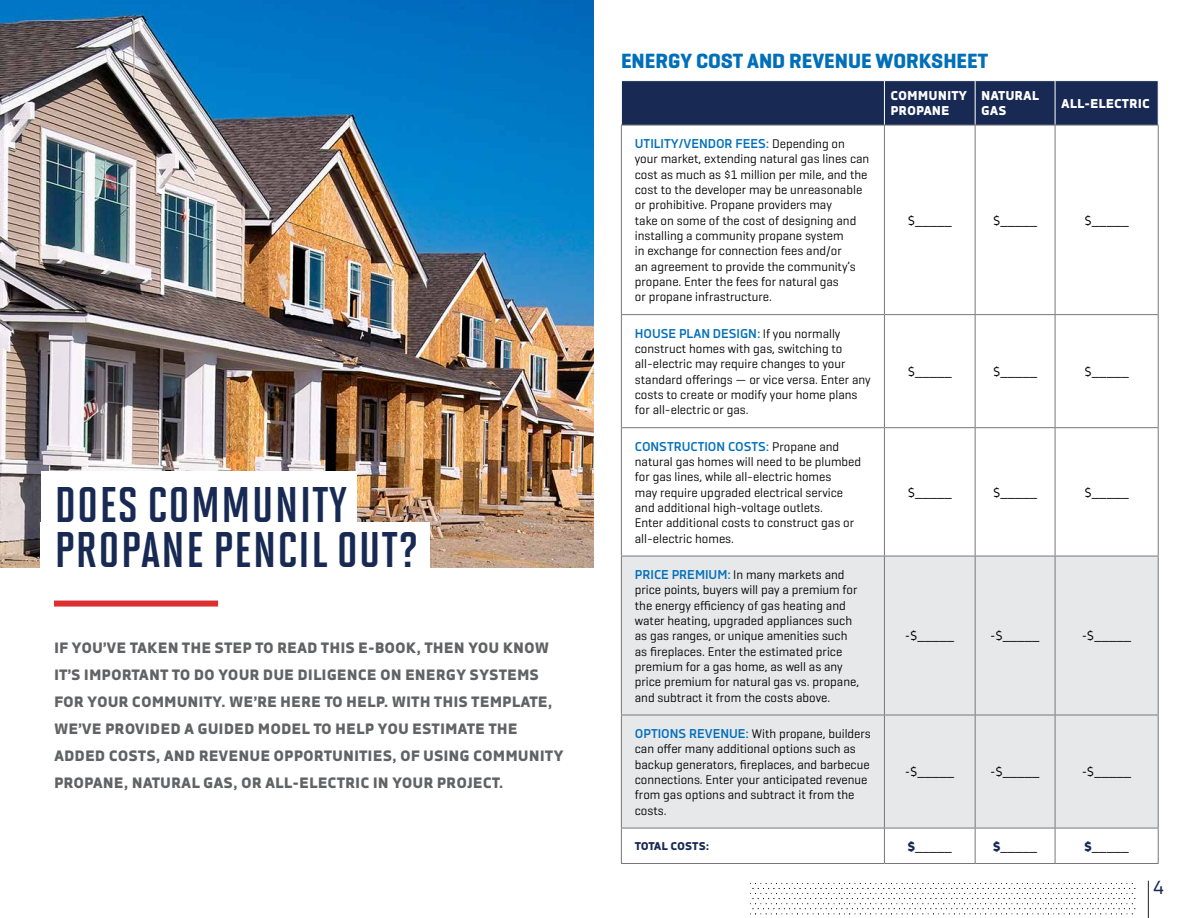
<style>
.page{position:relative;width:1188px;height:918px;background:#fff}
.page>*{position:absolute;margin:0;border:0;box-sizing:border-box;transform-origin:0 0}
.t1{font:700 49.95px "Solano Gothic MVB";letter-spacing:.02em;color:#182a54}
.t2{font:700 21px "Geogrotesque";color:#006fba}
.t3{font:18.9px "Decima Nova Pro";color:#182a54}
.t4{font:800 15px/27px "Decima Nova Pro";color:#616264}
.t5{font:12.75px/15.3px "Geogrotesque";color:#000}
.t6{font:12.75px "Decima Nova Pro";color:#000}
.t7{font:800 12.75px/15.3px "Decima Nova Pro";color:#fff}
.t8{font:800 11.25px "Decima Nova Pro";color:#182a54}
.s1{font-family:"Decima Nova Pro";font-weight:700;color:#006fba}
.s2{font-weight:800;color:#182a54}
</style>
<div class="page">
<hr style="left:1148px;top:881px;width:1px;height:37px;background:#222223">
<img style="left:0;top:0;width:594px;height:567px">
<div style="left:41px;top:471px;width:315px;height:67px;background:#fff"></div>
<div style="left:41px;top:522px;width:389px;height:52px;background:#fff"></div>
<div style="left:54px;top:601px;width:164px;height:6px;background:#db2f32"></div>
<svg style="left:750px;top:883px;width:385px;height:31px"></svg>
<div style="left:622px;top:81px;width:536px;height:44px;background:#182a54"></div>
<div style="left:622px;top:557px;width:536px;height:271px;background:#e7e8e9"></div>
<svg style="left:974px;top:829px;width:184px;height:34px"></svg>
<hr style="left:884px;top:81px;width:1px;height:44px;background:#fff">
<hr style="left:975px;top:81px;width:1px;height:44px;background:#fff">
<hr style="left:1055px;top:81px;width:1px;height:44px;background:#fff">
<hr style="left:621px;top:125px;width:263px;height:1px;background:#77787b">
<hr style="left:621px;top:125px;width:1px;height:189px;background:#77787b">
<hr style="left:884px;top:125px;width:91px;height:1px;background:#77787b">
<hr style="left:884px;top:125px;width:1px;height:189px;background:#77787b">
<hr style="left:975px;top:125px;width:80px;height:1px;background:#77787b">
<hr style="left:975px;top:125px;width:1px;height:189px;background:#77787b">
<hr style="left:1055px;top:125px;width:104px;height:1px;background:#77787b">
<hr style="left:1055px;top:125px;width:1px;height:189px;background:#77787b">
<hr style="left:1158px;top:125px;width:1px;height:189px;background:#77787b">
<hr style="left:621px;top:314px;width:263px;height:1px;background:#77787b">
<hr style="left:621px;top:315px;width:1px;height:112px;background:#77787b">
<hr style="left:884px;top:314px;width:91px;height:1px;background:#77787b">
<hr style="left:884px;top:315px;width:1px;height:112px;background:#77787b">
<hr style="left:975px;top:314px;width:80px;height:1px;background:#77787b">
<hr style="left:975px;top:315px;width:1px;height:112px;background:#77787b">
<hr style="left:1055px;top:314px;width:104px;height:1px;background:#77787b">
<hr style="left:1055px;top:315px;width:1px;height:112px;background:#77787b">
<hr style="left:1158px;top:315px;width:1px;height:112px;background:#77787b">
<hr style="left:621px;top:427px;width:263px;height:1px;background:#77787b">
<hr style="left:621px;top:428px;width:1px;height:128px;background:#77787b">
<hr style="left:884px;top:427px;width:91px;height:1px;background:#77787b">
<hr style="left:884px;top:428px;width:1px;height:128px;background:#77787b">
<hr style="left:975px;top:427px;width:80px;height:1px;background:#77787b">
<hr style="left:975px;top:428px;width:1px;height:128px;background:#77787b">
<hr style="left:1055px;top:427px;width:104px;height:1px;background:#77787b">
<hr style="left:1055px;top:428px;width:1px;height:128px;background:#77787b">
<hr style="left:1158px;top:428px;width:1px;height:128px;background:#77787b">
<hr style="left:621px;top:556px;width:263px;height:1px;background:#77787b">
<hr style="left:621px;top:556px;width:1px;height:159px;background:#77787b">
<hr style="left:884px;top:556px;width:91px;height:1px;background:#77787b">
<hr style="left:884px;top:556px;width:1px;height:159px;background:#77787b">
<hr style="left:975px;top:556px;width:80px;height:1px;background:#77787b">
<hr style="left:975px;top:556px;width:1px;height:159px;background:#77787b">
<hr style="left:1055px;top:556px;width:104px;height:1px;background:#77787b">
<hr style="left:1055px;top:556px;width:1px;height:159px;background:#77787b">
<hr style="left:1158px;top:556px;width:1px;height:159px;background:#77787b">
<hr style="left:621px;top:715px;width:263px;height:1px;background:#77787b">
<hr style="left:621px;top:715px;width:1px;height:113px;background:#77787b">
<hr style="left:884px;top:715px;width:91px;height:1px;background:#77787b">
<hr style="left:884px;top:715px;width:1px;height:113px;background:#77787b">
<hr style="left:975px;top:715px;width:80px;height:1px;background:#77787b">
<hr style="left:975px;top:715px;width:1px;height:113px;background:#77787b">
<hr style="left:1055px;top:715px;width:104px;height:1px;background:#77787b">
<hr style="left:1055px;top:715px;width:1px;height:113px;background:#77787b">
<hr style="left:1158px;top:715px;width:1px;height:113px;background:#77787b">
<hr style="left:621px;top:828px;width:263px;height:1px;background:#77787b">
<hr style="left:621px;top:828px;width:1px;height:35px;background:#77787b">
<hr style="left:884px;top:828px;width:91px;height:1px;background:#77787b">
<hr style="left:884px;top:828px;width:1px;height:35px;background:#77787b">
<hr style="left:975px;top:828px;width:80px;height:1px;background:#77787b">
<hr style="left:975px;top:828px;width:1px;height:35px;background:#77787b">
<hr style="left:1055px;top:828px;width:104px;height:1px;background:#77787b">
<hr style="left:1055px;top:828px;width:1px;height:35px;background:#77787b">
<hr style="left:1158px;top:828px;width:1px;height:35px;background:#77787b">
<hr style="left:621px;top:863px;width:263px;height:1px;background:#77787b">
<hr style="left:884px;top:863px;width:91px;height:1px;background:#77787b">
<hr style="left:975px;top:863px;width:80px;height:1px;background:#77787b">
<hr style="left:1055px;top:863px;width:104px;height:1px;background:#77787b">
<p class="t1" style="left:54px;top:477px;width:294px">DOES COMMUNITY</p>
<p class="t1" style="left:54px;top:522px;width:365px">PROPANE PENCIL OUT?</p>
<p class="t4" style="left:54px;top:635px;width:511px">IF YOU’VE TAKEN THE STEP TO READ THIS E-BOOK, THEN YOU KNOW IT’S IMPORTANT TO DO YOUR DUE DILIGENCE ON ENERGY SYSTEMS FOR YOUR COMMUNITY. WE’RE HERE TO HELP. WITH THIS TEMPLATE, WE’VE PROVIDED A GUIDED MODEL TO HELP YOU ESTIMATE THE ADDED COSTS, AND REVENUE OPPORTUNITIES, OF USING COMMUNITY PROPANE, NATURAL GAS, OR ALL-ELECTRIC IN YOUR PROJECT.</p>
<p class="t2" style="left:621px;top:48px;width:369px">ENERGY COST AND REVENUE WORKSHEET</p>
<p class="t5" style="left:635px;top:136px;width:236px"><span class="s1">UTILITY/VENDOR FEES:</span> Depending on your market, extending natural gas lines can cost as much as $1 million per mile, and the cost to the developer may be unreasonable or prohibitive. Propane providers may<br>take on some of the cost of designing and installing a community propane system<br>in exchange for connection fees and/or<br>an agreement to provide the community’s propane. Enter the fees for natural gas<br>or propane infrastructure.</p>
<p class="t5" style="left:635px;top:325px;width:237px"><span class="s1">HOUSE PLAN DESIGN:</span> If you normally construct homes with gas, switching to all-electric may require changes to your standard offerings — or vice versa. Enter any costs to create or modify your home plans for all-electric or gas.</p>
<p class="t5" style="left:635px;top:438px;width:228px"><span class="s1">CONSTRUCTION COSTS:</span> Propane and natural gas homes will need to be plumbed for gas lines, while all-electric homes<br>may require upgraded electrical service and additional high-voltage outlets.<br>Enter additional costs to construct gas or all-electric homes.</p>
<p class="t5" style="left:635px;top:567px;width:226px"><span class="s1">PRICE PREMIUM:</span> In many markets and price points, buyers will pay a premium for the energy efficiency of gas heating and water heating, upgraded appliances such as gas ranges, or unique amenities such as fireplaces. Enter the estimated price premium for a gas home, as well as any price premium for natural gas vs. propane, and subtract it from the costs above.</p>
<p class="t5" style="left:635px;top:726px;width:237px"><span class="s1">OPTIONS REVENUE:</span> With propane, builders can offer many additional options such as backup generators, fireplaces, and barbecue connections. Enter your anticipated revenue from gas options and subtract it from the costs.</p>
<p class="t7" style="left:890px;top:89px;width:78px">COMMUNITY</p>
<p class="t7" style="left:890px;top:104px;width:61px">PROPANE</p>
<p class="t7" style="left:981px;top:89px;width:59px">NATURAL<br>GAS</p>
<p class="t7" style="left:1061px;top:96px;width:90px">ALL-ELECTRIC</p>
<p class="t6" style="left:908px;top:213px;width:46px">$_____</p>
<p class="t6" style="left:993px;top:213px;width:46px">$_____</p>
<p class="t6" style="left:1085px;top:213px;width:46px">$_____</p>
<p class="t6" style="left:908px;top:364px;width:46px">$_____</p>
<p class="t6" style="left:993px;top:364px;width:46px">$_____</p>
<p class="t6" style="left:1085px;top:364px;width:46px">$_____</p>
<p class="t6" style="left:908px;top:485px;width:46px">$_____</p>
<p class="t6" style="left:993px;top:485px;width:46px">$_____</p>
<p class="t6" style="left:1085px;top:485px;width:46px">$_____</p>
<p class="t6" style="left:905px;top:629px;width:50px">-$_____</p>
<p class="t6" style="left:991px;top:629px;width:50px">-$_____</p>
<p class="t6" style="left:1082px;top:629px;width:50px">-$_____</p>
<p class="t6" style="left:905px;top:765px;width:50px">-$_____</p>
<p class="t6" style="left:991px;top:765px;width:50px">-$_____</p>
<p class="t6" style="left:1082px;top:765px;width:50px">-$_____</p>
<p class="t8" style="left:635px;top:840px;width:76px">TOTAL COSTS:</p>
<p class="t6" style="left:908px;top:839px;width:46px"><span class="s2">$</span>_____</p>
<p class="t6" style="left:993px;top:839px;width:46px"><span class="s2">$</span>_____</p>
<p class="t6" style="left:1085px;top:839px;width:46px"><span class="s2">$</span>_____</p>
<h3 class="t3" style="left:1153px;top:877px;width:12px">4</h3>
</div>
